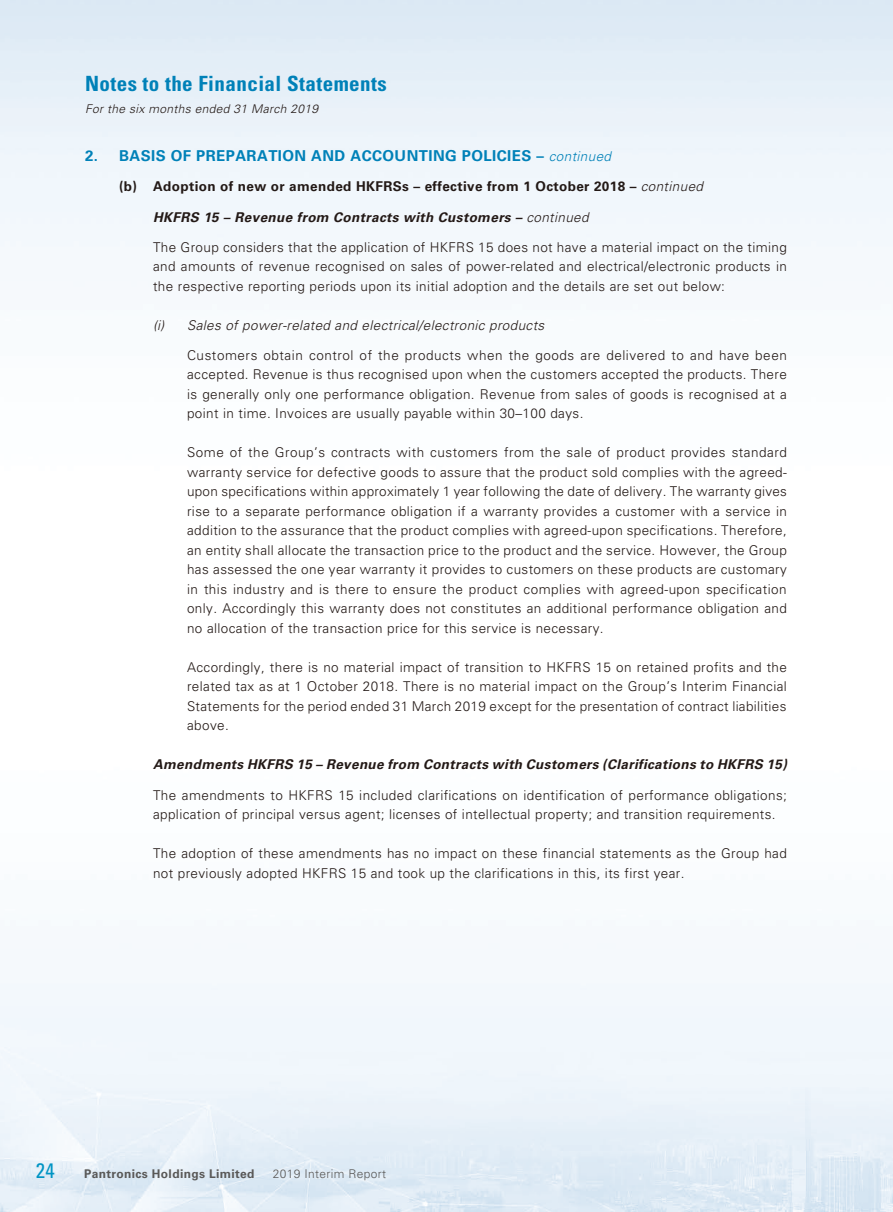
<style>
.page{position:relative;width:893px;height:1212px;background:#fff}
.page>*{position:absolute;margin:0;border:0;box-sizing:border-box;transform-origin:0 0}
.t1{font:700 condensed 21px "Univers LT Std";letter-spacing:.02em;color:#0081b8}
.t2{font:condensed 21px "Univers LT Std";color:#0094c4}
._01_Head1{font:700 15px "Univers LT Std";letter-spacing:.03em;color:#0081b8}
._00_Body{font:300 13.5px/19.5px "Univers LT Std";letter-spacing:.03em;color:#231916;text-align:justify}
._03_Head3{font:italic 700 13.5px "Univers LT Std";letter-spacing:.025em;color:#231916}
._02_Head2{font:700 13.5px "Univers LT Std";letter-spacing:.03em;color:#231916}
._04_Head4{font:italic 300 13.5px "Univers LT Std";letter-spacing:.03em;color:#231916}
.t3{font:italic 300 12px "Univers LT Std";letter-spacing:.03em;color:#231916}
.t4{font:700 12px "Univers LT Std";letter-spacing:.03em;color:#595857}
.t5{font:300 12px "Univers LT Std";letter-spacing:.03em;color:#595857}
.s1{font-weight:300;font-style:italic;font-size:13.5px}
.s2{font-weight:300;font-style:italic}
.s3{font-weight:300}
</style>
<div class="page">
<h1 class="t1" style="left:85px;top:70px;width:303px">Notes to the Financial Statements</h1>
<p class="t3" style="left:85px;top:102px;width:235px">For the six months ended 31 March 2019</p>
<p class="_01_Head1" style="left:85px;top:147px;width:528px">2. BASIS OF PREPARATION AND ACCOUNTING POLICIES – <span class="s1">continued</span></p>
<p class="_02_Head2" style="left:119px;top:179px;width:585px">(b) Adoption of new or amended HKFRSs – effective from 1 October 2018 – <span class="s2">continued</span></p>
<p class="_03_Head3" style="left:153px;top:209px;width:437px">HKFRS 15 – Revenue from Contracts with Customers – <span class="s3">continued</span></p>
<p class="_00_Body" style="left:153px;top:237px;width:635px">The Group considers that the application of HKFRS 15 does not have a material impact on the timing and amounts of revenue recognised on sales of power-related and electrical/electronic products in the respective reporting periods upon its initial adoption and the details are set out below:</p>
<p class="_04_Head4" style="left:153px;top:317px;width:393px">(i) Sales of power-related and electrical/electronic products</p>
<p class="_00_Body" style="left:187px;top:345px;width:601px">Customers obtain control of the products when the goods are delivered to and have been accepted. Revenue is thus recognised upon when the customers accepted the products. There is generally only one performance obligation. Revenue from sales of goods is recognised at a point in time. Invoices are usually payable within 30–100 days.</p>
<p class="_00_Body" style="left:187px;top:443px;width:601px">Some of the Group’s contracts with customers from the sale of product provides standard warranty service for defective goods to assure that the product sold complies with the agreed&shy;upon specifications within approximately 1 year following the date of delivery. The warranty gives rise to a separate performance obligation if a warranty provides a customer with a service in addition to the assurance that the product complies with agreed-upon specifications. Therefore, an entity shall allocate the transaction price to the product and the service. However, the Group has assessed the one year warranty it provides to customers on these products are customary in this industry and is there to ensure the product complies with agreed-upon specification only. Accordingly this warranty does not constitutes an additional performance obligation and no allocation of the transaction price for this service is necessary.</p>
<p class="_00_Body" style="left:187px;top:657px;width:601px">Accordingly, there is no material impact of transition to HKFRS 15 on retained profits and the related tax as at 1 October 2018. There is no material impact on the Group’s Interim Financial Statements for the period ended 31 March 2019 except for the presentation of contract liabilities above.</p>
<p class="_03_Head3" style="left:153px;top:757px;width:635px">Amendments HKFRS 15 – Revenue from Contracts with Customers (Clarifications to HKFRS 15)</p>
<p class="_00_Body" style="left:153px;top:785px;width:635px">The amendments to HKFRS 15 included clarifications on identification of performance obligations; application of principal versus agent; licenses of intellectual property; and transition requirements.</p>
<p class="_00_Body" style="left:153px;top:843px;width:635px">The adoption of these amendments has no impact on these financial statements as the Group had not previously adopted HKFRS 15 and took up the clarifications in this, its first year.</p>
<h1 class="t2" style="left:36px;top:1157px;width:21px">24</h1>
<p class="t4" style="left:84px;top:1167px;width:172px">Pantronics Holdings Limited</p>
<p class="t5" style="left:273px;top:1166px;width:115px">2019 Interim Report</p>
</div>
